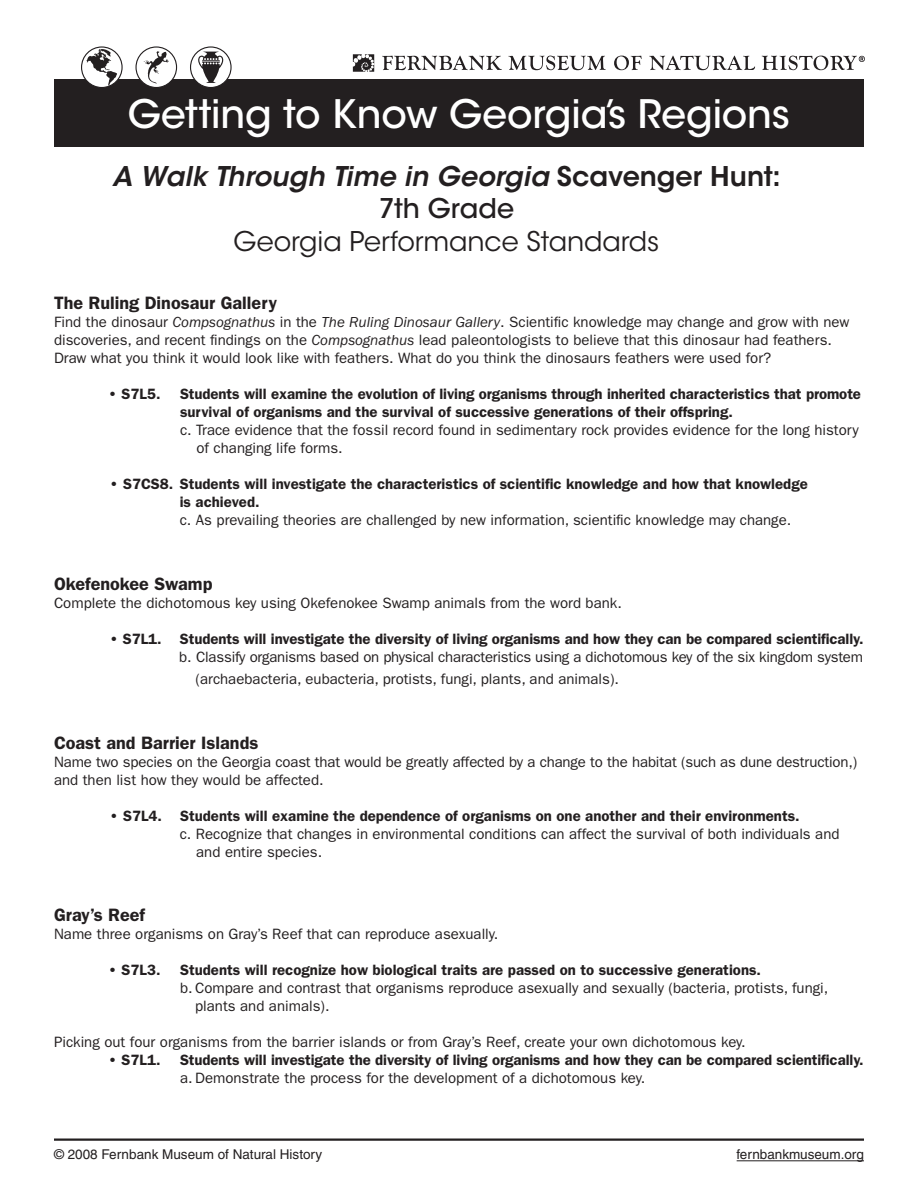
<style>
.page{position:relative;width:918px;height:1188px;background:#fff}
.page>*{position:absolute;margin:0;border:0;box-sizing:border-box;transform-origin:0 0}
.t1{font:500 39px "ITC Avant Garde Std";letter-spacing:-.005em;color:#fff}
.t2{font:italic 600 27px/32.4px "ITC Avant Garde Std";letter-spacing:.005em;color:#231f20;text-align:center}
.t3{font:27px "ITC Avant Garde Std";letter-spacing:-.005em;color:#231f20}
.t4{font:600 18px "ITC Franklin Gothic Std";color:#231f20}
.t5{font:15px/18px "ITC Franklin Gothic Std";color:#231f20}
.t6{font:600 15px/18px "ITC Franklin Gothic Std";color:#231f20}
.t7{font:13.5px "Helvetica";color:#231f20}
.s1{font-style:normal}
.s2{font-weight:500;font-style:normal}
.s3{font-style:italic}
</style>
<div class="page">
<div style="left:54px;top:80px;width:810px;height:67px;background:#231f20"></div>
<svg style="left:191px;top:47px;width:40px;height:41px"></svg>
<svg style="left:198px;top:52px;width:25px;height:31px"></svg>
<div style="left:190px;top:46px;width:42px;height:42px;border:1px solid #231f20;border-radius:50%"></div>
<svg style="left:136px;top:47px;width:41px;height:41px"></svg>
<svg style="left:144px;top:51px;width:25px;height:33px"></svg>
<div style="left:135px;top:46px;width:42px;height:42px;border:1px solid #231f20;border-radius:50%"></div>
<svg style="left:82px;top:47px;width:40px;height:41px"></svg>
<svg style="left:87px;top:49px;width:30px;height:37px"></svg>
<div style="left:81px;top:46px;width:42px;height:42px;border:1px solid #231f20;border-radius:50%"></div>
<hr style="left:737px;top:1160px;width:127px;height:1px;background:#231f20">
<hr style="left:54px;top:1138px;width:810px;height:3px;background:#231f20">
<svg style="left:353px;top:54px;width:21px;height:18px"></svg>
<svg style="left:382px;top:56px;width:120px;height:14px"></svg>
<svg style="left:508px;top:56px;width:98px;height:14px"></svg>
<svg style="left:614px;top:56px;width:28px;height:14px"></svg>
<svg style="left:649px;top:56px;width:106px;height:14px"></svg>
<svg style="left:762px;top:56px;width:103px;height:14px"></svg>
<h1 class="t1" style="left:128px;top:90px;width:664px">Getting to Know Georgia’s Regions</h1>
<h2 class="t2" style="left:112px;top:160px;width:670px">A Walk Through Time in Georgia <span class="s1">Scavenger Hunt:<br></span><span class="s2">7th Grade</span></h2>
<h2 class="t3" style="left:234px;top:225px;width:427px">Georgia Performance Standards</h2>
<p class="t4" style="left:54px;top:293px;width:225px">The Ruling Dinosaur Gallery</p>
<p class="t5" style="left:54px;top:313px;width:797px">Find the dinosaur <span class="s3">Compsognathus</span> in the <span class="s3">The Ruling Dinosaur Gallery</span>. Scientific knowledge may change and grow with new discoveries, and recent findings on the <span class="s3">Compsognathus</span> lead paleontologists to believe that this dinosaur had feathers.<br>Draw what you think it would look like with feathers. What do you think the dinosaurs feathers were used for?</p>
<p class="t6" style="left:108px;top:385px;width:54px">• S7L5.</p>
<p class="t6" style="left:180px;top:385px;width:683px">Students will examine the evolution of living organisms through inherited characteristics that promote survival of organisms and the survival of successive generations of their offspring.</p>
<p class="t5" style="left:196px;top:421px;width:664px;text-indent:-16px">c. Trace evidence that the fossil record found in sedimentary rock provides evidence for the long history of changing life forms.</p>
<p class="t6" style="left:180px;top:475px;width:630px;text-indent:-70px">• S7CS8. Students will investigate the characteristics of scientific knowledge and how that knowledge is achieved.</p>
<p class="t5" style="left:180px;top:511px;width:613px">c. As prevailing theories are challenged by new information, scientific knowledge may change.</p>
<p class="t4" style="left:54px;top:573px;width:160px">Okefenokee Swamp</p>
<p class="t5" style="left:54px;top:594px;width:569px">Complete the dichotomous key using Okefenokee Swamp animals from the word bank.</p>
<p class="t6" style="left:110px;top:630px;width:756px">• S7L1. Students will investigate the diversity of living organisms and how they can be compared scientifically.</p>
<p class="t5" style="left:196px;top:646px;width:669px;line-height:21.6px;text-indent:-16px">b. Classify organisms based on physical characteristics using a dichotomous key of the six kingdom system (archaebacteria, eubacteria, protists, fungi, plants, and animals).</p>
<p class="t4" style="left:54px;top:732px;width:206px">Coast and Barrier Islands</p>
<p class="t5" style="left:54px;top:753px;width:805px">Name two species on the Georgia coast that would be greatly affected by a change to the habitat (such as dune destruction,) and then list how they would be affected.</p>
<p class="t6" style="left:110px;top:806px;width:692px">• S7L4. Students will examine the dependence of organisms on one another and their environments.</p>
<p class="t5" style="left:196px;top:825px;width:645px;text-indent:-16px">c. Recognize that changes in environmental conditions can affect the survival of both individuals and and entire species.</p>
<p class="t4" style="left:54px;top:905px;width:92px">Gray’s Reef</p>
<p class="t5" style="left:54px;top:925px;width:446px">Name three organisms on Gray’s Reef that can reproduce asexually.</p>
<p class="t6" style="left:108px;top:961px;width:54px">• S7L3.</p>
<p class="t6" style="left:180px;top:961px;width:583px">Students will recognize how biological traits are passed on to successive generations.</p>
<p class="t5" style="left:195px;top:979px;width:635px;text-indent:-15px">b. Compare and contrast that organisms reproduce asexually and sexually (bacteria, protists, fungi, plants and animals).</p>
<p class="t5" style="left:54px;top:1033px;width:693px">Picking out four organisms from the barrier islands or from Gray’s Reef, create your own dichotomous key.</p>
<p class="t6" style="left:108px;top:1051px;width:54px">• S7L1.</p>
<p class="t6" style="left:180px;top:1051px;width:685px">Students will investigate the diversity of living organisms and how they can be compared scientifically.</p>
<p class="t5" style="left:180px;top:1069px;width:467px">a. Demonstrate the process for the development of a dichotomous key.</p>
<p class="t7" style="left:54px;top:1147px;width:270px">© 2008 Fernbank Museum of Natural History</p>
<p class="t7" style="left:737px;top:1147px;width:129px">fernbankmuseum.org</p>
</div>
